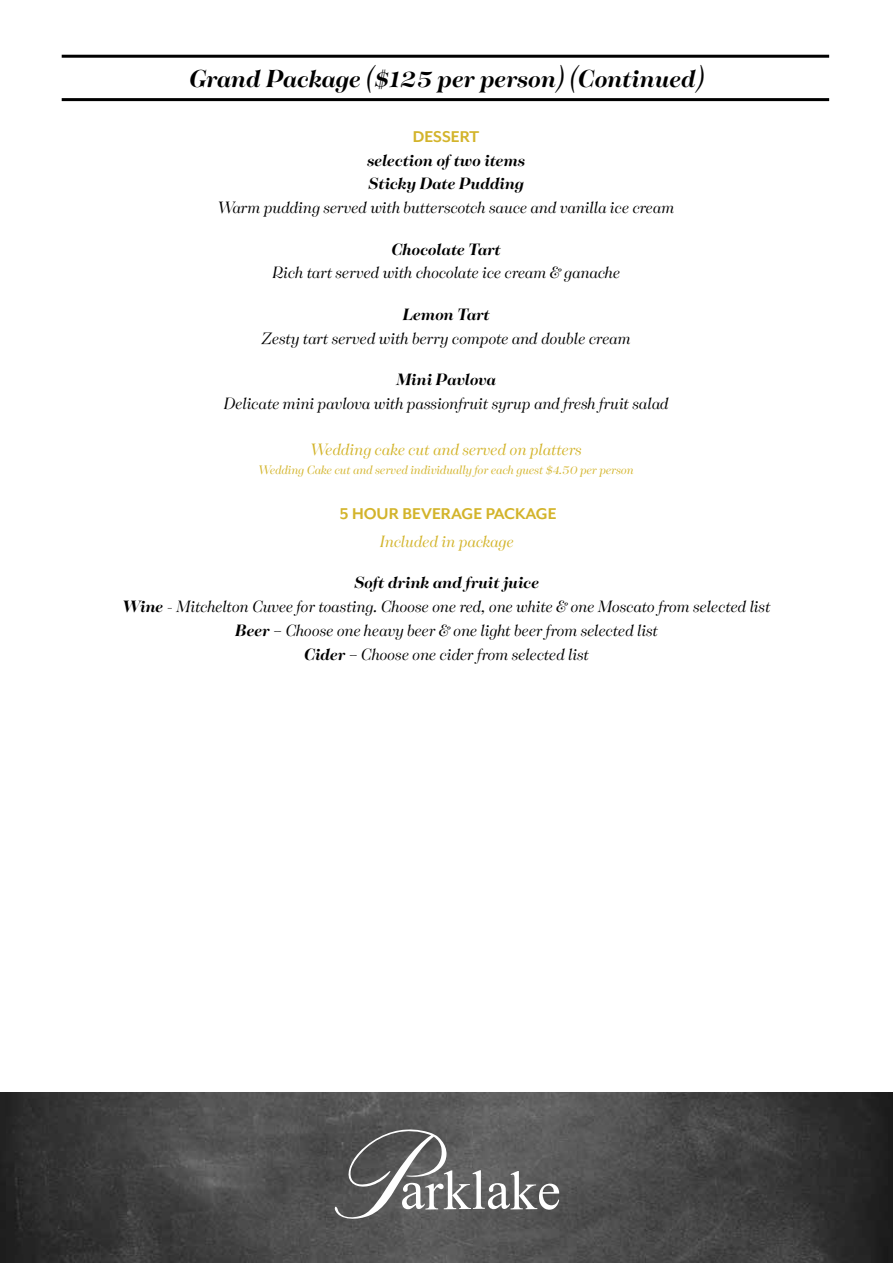
<style>
.page{position:relative;width:893px;height:1263px;background:#fff}
.page>*{position:absolute;margin:0;border:0;box-sizing:border-box;transform-origin:0 0}
.t1{font:italic 700 27px "Tenez";letter-spacing:-.01em;color:#000}
.t2{font:italic 18px/23.7px "Tenez";letter-spacing:-.005em;color:#000;text-align:center}
.t3{font:italic 700 18px/23.7px "Tenez";letter-spacing:-.01em;color:#000}
.t4{font:italic 18px "Tenez";letter-spacing:-.005em;color:#d3b42b}
.t5{font:700 18px "Mr Eaves XL Mod OT";color:#d3b42b}
.t6{font:italic 13.5px "Tenez";letter-spacing:-.005em;color:#d3b42b}
.s1{font-weight:700}
</style>
<div class="page">
<img style="left:0;top:1093px;width:893px;height:170px">
<svg style="left:334px;top:1126px;width:225px;height:95px;background:#707070"></svg>
<hr style="left:62px;top:55px;width:767px;height:3px;background:#000">
<hr style="left:62px;top:98px;width:767px;height:3px;background:#000">
<h1 class="t1" style="left:189px;top:60px;width:517px">Grand Package ($125 per person) (Continued)</h1>
<p class="t5" style="left:413px;top:127px;width:68px">DESSERT</p>
<p class="t3" style="left:367px;top:148px;width:160px">selection of two items<br>Sticky Date Pudding</p>
<p class="t2" style="left:218px;top:196px;width:458px">Warm pudding served with butterscotch sauce and vanilla ice cream</p>
<p class="t3" style="left:391px;top:237px;width:111px">Chocolate Tart</p>
<p class="t2" style="left:272px;top:261px;width:349px">Rich tart served with chocolate ice cream &amp; ganache</p>
<p class="t3" style="left:402px;top:302px;width:89px">Lemon Tart</p>
<p class="t2" style="left:261px;top:326px;width:371px">Zesty tart served with berry compote and double cream</p>
<p class="t3" style="left:396px;top:368px;width:101px">Mini Pavlova</p>
<p class="t2" style="left:223px;top:392px;width:447px">Delicate mini pavlova with passionfruit syrup and fresh fruit salad</p>
<p class="t4" style="left:310px;top:437px;width:273px">Wedding cake cut and served on platters</p>
<p class="t6" style="left:258px;top:461px;width:377px">Wedding Cake cut and served individually for each guest $4.50 per person</p>
<p class="t5" style="left:340px;top:504px;width:218px">5 HOUR BEVERAGE PACKAGE</p>
<p class="t4" style="left:379px;top:529px;width:136px">Included in package</p>
<p class="t2" style="left:122px;top:571px;width:650px"><span class="s1">Soft drink and fruit juice<br>Wine</span> - Mitchelton Cuvee for toasting. Choose one red, one white &amp; one Moscato from selected list <span class="s1">Beer</span> – Choose one heavy beer &amp; one light beer from selected list<br><span class="s1">Cider</span> – Choose one cider from selected list</p>
</div>
